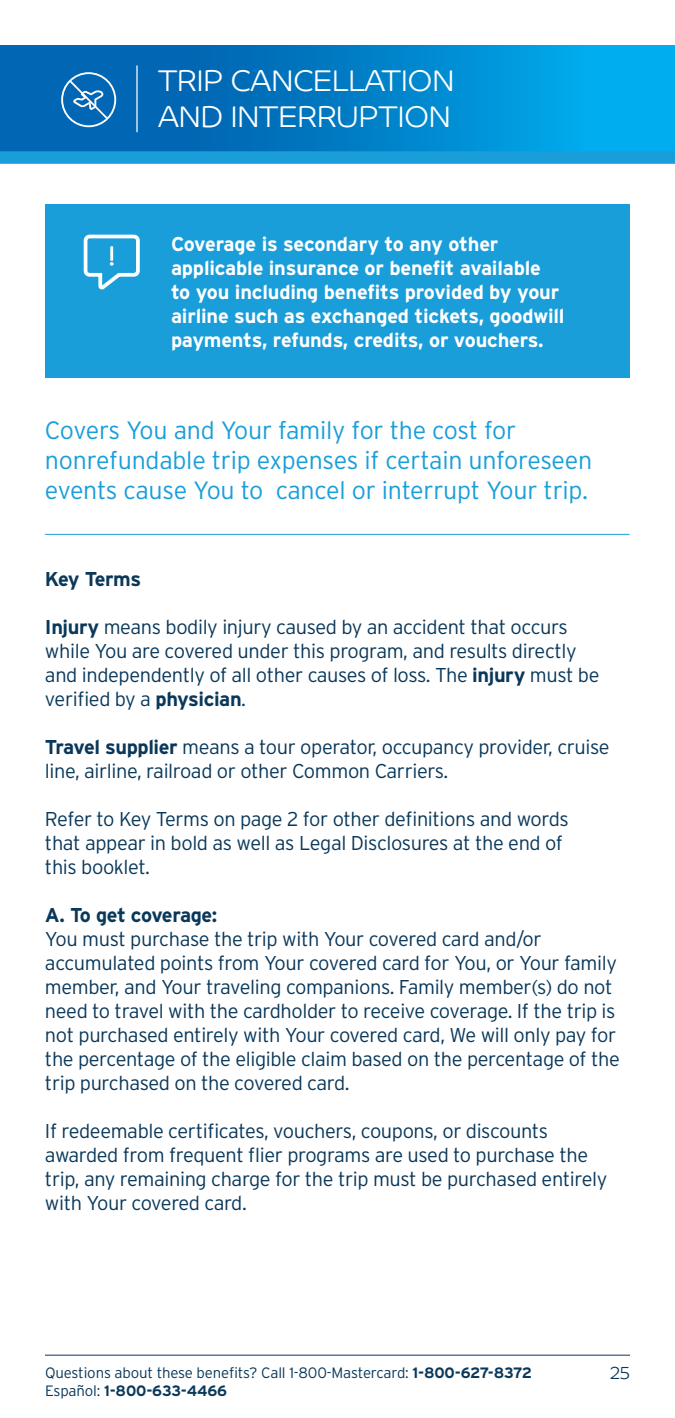
<style>
.page{position:relative;width:675px;height:1418px;background:#fff}
.page>*{position:absolute;margin:0;border:0;box-sizing:border-box;transform-origin:0 0}
.t1{font:30px/36px "Barclaycard Co Lt";color:#fff}
.t2{font:300 25px/30px "Interstate";letter-spacing:-.01em;color:#199eda}
.t3{font:300 20px/24px "Interstate";letter-spacing:-.02em;color:#0a385a}
.t4{font:700 20px/24px "Interstate";letter-spacing:-.01em;color:#fff}
.t5{font:700 20px "Interstate";letter-spacing:-.03em;color:#0a385a}
.t6{font:17.5px "Barclaycard Co Lt";color:#0a385a}
.t7{font:300 15px "Interstate";letter-spacing:-.01em;color:#0a385a}
.t8{font:700 15px "Interstate";letter-spacing:-.01em;color:#0a385a}
.s1{font-weight:700}
.s2{font-weight:300}
</style>
<div class="page">
<hr style="left:45px;top:1354px;width:585px;height:1px;background:#0a385a">
<div style="left:45px;top:204px;width:585px;height:174px;background:#199eda"></div>
<svg style="left:83px;top:234px;width:57px;height:56px"></svg>
<hr style="left:110px;top:246px;width:3px;height:15px;background:#fff">
<svg style="left:0;top:45px;width:675px;height:106px;background:#0082ca"></svg>
<div style="left:0;top:151px;width:675px;height:13px;background:#199eda"></div>
<hr style="left:136px;top:66px;width:2px;height:66px;background:#fff">
<svg style="left:61px;top:72px;width:55px;height:55px;background:#2f81c0"></svg>
<hr style="left:45px;top:534px;width:585px;height:1px;background:#199eda">
<h1 class="t1" style="left:158px;top:62px;width:298px">TRIP CANCELLATION<br>AND INTERRUPTION</h1>
<p class="t4" style="left:171px;top:232px;width:395px">Coverage is secondary to any other applicable insurance or benefit available to you including benefits provided by your airline such as exchanged tickets, goodwill payments, refunds, credits, or vouchers.</p>
<p class="t2" style="left:45px;top:414px;width:549px">Covers You and Your family for the cost for nonrefundable trip expenses if certain unforeseen events cause You to cancel or interrupt Your trip.</p>
<p class="t5" style="left:45px;top:567px;width:98px">Key Terms</p>
<p class="t3" style="left:45px;top:614px;width:556px"><span class="s1">Injury</span> means bodily injury caused by an accident that occurs while You are covered under this program, and results directly and independently of all other causes of loss. The <span class="s1">injury</span> must be verified by a <span class="s1">physician</span>.</p>
<p class="t3" style="left:45px;top:734px;width:566px"><span class="s1">Travel supplier</span> means a tour operator, occupancy provider, cruise line, airline, railroad or other Common Carriers.</p>
<p class="t3" style="left:45px;top:806px;width:525px">Refer to Key Terms on page 2 for other definitions and words that appear in bold as well as Legal Disclosures at the end of this booklet.</p>
<p class="t5" style="left:45px;top:903px;width:174px">A. To get coverage:</p>
<p class="t3" style="left:45px;top:926px;width:576px">You must purchase the trip with Your covered card and/or accumulated points from Your covered card for You, or Your family member, and Your traveling companions. Family member(s) do not need to travel with the cardholder to receive coverage. If the trip is not purchased entirely with Your covered card, We will only pay for the percentage of the eligible claim based on the percentage of the trip purchased on the covered card.</p>
<p class="t3" style="left:45px;top:1118px;width:564px">If redeemable certificates, vouchers, coupons, or discounts awarded from frequent flier programs are used to purchase the trip, any remaining charge for the trip must be purchased entirely with Your covered card.</p>
<p class="t7" style="left:45px;top:1364px;width:488px">Questions about these benefits? Call 1-800-Mastercard: <span class="s1">1-800-627-8372</span></p>
<p class="t6" style="left:610px;top:1362px;width:21px">25</p>
<p class="t8" style="left:45px;top:1382px;width:184px"><span class="s2">Español:</span> 1-800-633-4466</p>
</div>
